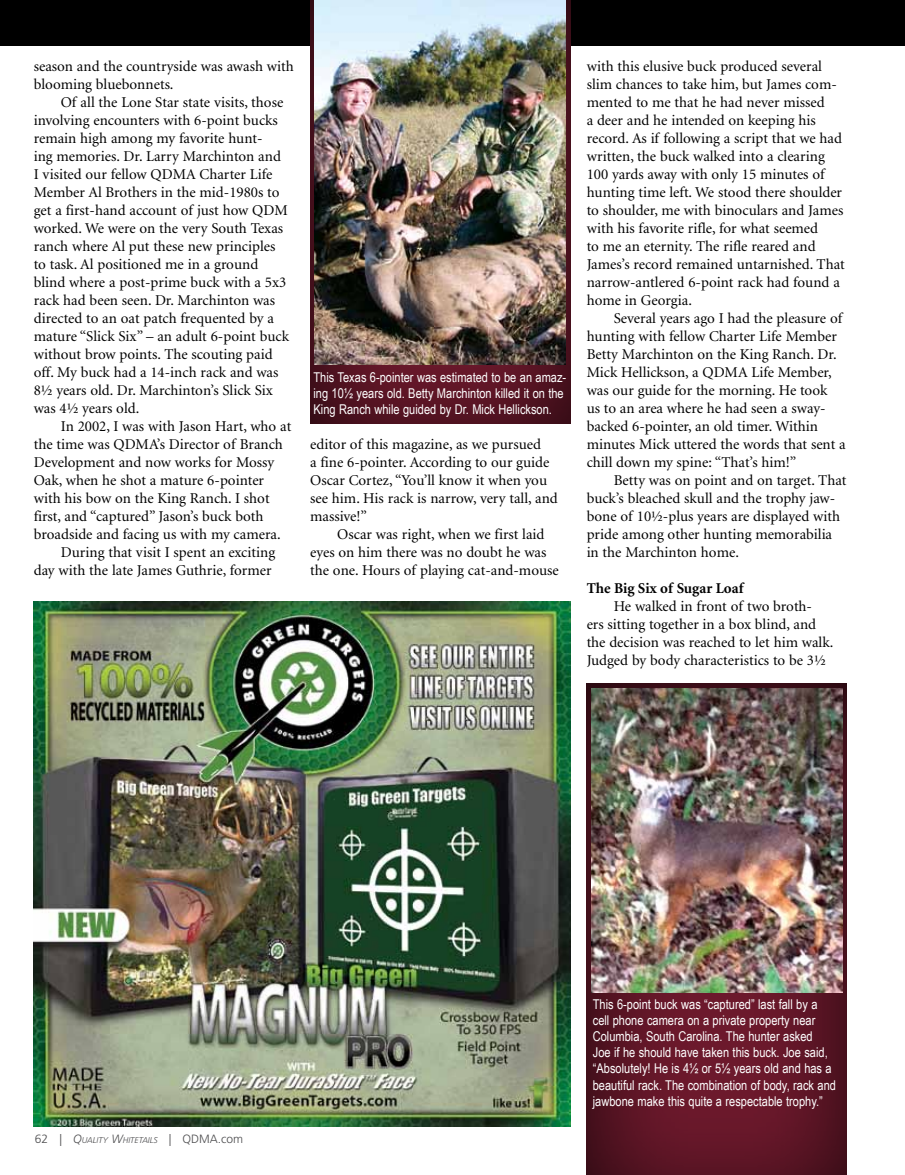
<style>
.page{position:relative;width:905px;height:1175px;background:#fff}
.page>*{position:absolute;margin:0;border:0;box-sizing:border-box;transform-origin:0 0}
.t1{font:15px/18px "Minion";color:#000}
.t2{font:700 15px "Minion";color:#000}
.t3{font:13.5px/16.2px "Arial Narrow";color:#fff}
.t4{font:italic 300 8.4px "Frutiger";color:#4d4d4f}
.s1{font-style:normal;font-size:12px}
.s2{font-size:12px}
</style>
<div class="page">
<div style="left:585px;top:682px;width:262px;height:492px;background:#000;opacity:.75"></div>
<div style="left:0;top:0;width:904px;height:45px;background:#000"></div>
<div style="left:308px;top:0;width:263px;height:424px;background:#000;opacity:.75"></div>
<img style="left:315px;top:0;width:251px;height:364px">
<img style="left:591px;top:688px;width:251px;height:304px">
<img style="left:34px;top:602px;width:536px;height:524px">
<p class="t1" style="left:34px;top:57px;width:261px">season and the countryside was awash with blooming bluebonnets.</p>
<p class="t1" style="left:34px;top:93px;width:257px;text-indent:27px">Of all the Lone Star state visits, those involving encounters with 6-point bucks remain high among my favorite hunt-<br>ing memories. Dr. Larry Marchinton and I visited our fellow QDMA Charter Life Member Al Brothers in the mid-1980s to get a first-hand account of just how QDM worked. We were on the very South Texas ranch where Al put these new principles to task. Al positioned me in a ground blind where a post-prime buck with a 5x3 rack had been seen. Dr. Marchinton was directed to an oat patch frequented by a mature “Slick Six” – an adult 6-point buck without brow points. The scouting paid off. My buck had a 14-inch rack and was 8½ years old. Dr. Marchinton’s Slick Six was 4½ years old.</p>
<p class="t1" style="left:61px;top:417px;width:232px">In 2002, I was with Jason Hart, who at</p>
<p class="t1" style="left:34px;top:435px;width:251px">the time was QDMA’s Director of Branch</p>
<p class="t1" style="left:34px;top:453px;width:242px">Development and now works for Mossy</p>
<p class="t1" style="left:34px;top:471px;width:232px">Oak, when he shot a mature 6-pointer</p>
<p class="t1" style="left:34px;top:489px;width:237px">with his bow on the King Ranch. I shot</p>
<p class="t1" style="left:34px;top:507px;width:231px">first, and “captured” Jason’s buck both</p>
<p class="t1" style="left:34px;top:525px;width:248px">broadside and facing us with my camera.</p>
<p class="t1" style="left:61px;top:543px;width:216px">During that visit I spent an exciting</p>
<p class="t1" style="left:34px;top:561px;width:239px">day with the late James Guthrie, former</p>
<p class="t3" style="left:313px;top:369px;width:254px">This Texas 6-pointer was estimated to be an amaz&shy;ing 10½ years old. Betty Marchinton killed it on the<br>King Ranch while guided by Dr. Mick Hellickson.</p>
<p class="t1" style="left:310px;top:435px;width:249px">editor of this magazine, as we pursued<br>a fine 6-pointer. According to our guide Oscar Cortez, “You’ll know it when you see him. His rack is narrow, very tall, and massive!”</p>
<p class="t1" style="left:310px;top:525px;width:250px;text-indent:27px">Oscar was right, when we first laid eyes on him there was no doubt he was the one. Hours of playing cat-and-mouse</p>
<p class="t1" style="left:586px;top:57px;width:260px">with this elusive buck produced several slim chances to take him, but James com&shy;mented to me that he had never missed<br>a deer and he intended on keeping his record. As if following a script that we had written, the buck walked into a clearing 100 yards away with only 15 minutes of hunting time left. We stood there shoulder to shoulder, me with binoculars and James with his favorite rifle, for what seemed<br>to me an eternity. The rifle reared and James’s record remained untarnished. That narrow-antlered 6-point rack had found a home in Georgia.</p>
<p class="t1" style="left:586px;top:309px;width:260px;text-indent:27px">Several years ago I had the pleasure of hunting with fellow Charter Life Member Betty Marchinton on the King Ranch. Dr.<br>Mick Hellickson, a QDMA Life Member, was our guide for the morning. He took<br>us to an area where he had seen a sway&shy;backed 6-pointer, an old timer. Within minutes Mick uttered the words that sent a chill down my spine: “That’s him!”</p>
<p class="t1" style="left:586px;top:471px;width:261px;text-indent:27px">Betty was on point and on target. That buck’s bleached skull and the trophy jaw&shy;bone of 10½-plus years are displayed with pride among other hunting memorabilia in the Marchinton home.</p>
<p class="t2" style="left:586px;top:580px;width:158px">The Big Six of Sugar Loaf</p>
<p class="t1" style="left:586px;top:597px;width:248px;text-indent:27px">He walked in front of two broth-<br>ers sitting together in a box blind, and the decision was reached to let him walk.<br>Judged by body characteristics to be 3½</p>
<p class="t4" style="left:35px;top:1135px;width:210px"><span class="s1">62 |</span> <span class="s2">Q</span>UALITY <span class="s2">W</span>HITETAILS <span class="s1">| QDMA.com</span></p>
<p class="t3" style="left:592px;top:995px;width:245px">This 6-point buck was “captured” last fall by a cell phone camera on a private property near Columbia, South Carolina. The hunter asked<br>Joe if he should have taken this buck. Joe said, “Absolutely! He is 4½ or 5½ years old and has a beautiful rack. The combination of body, rack and jawbone make this quite a respectable trophy.”</p>
</div>
